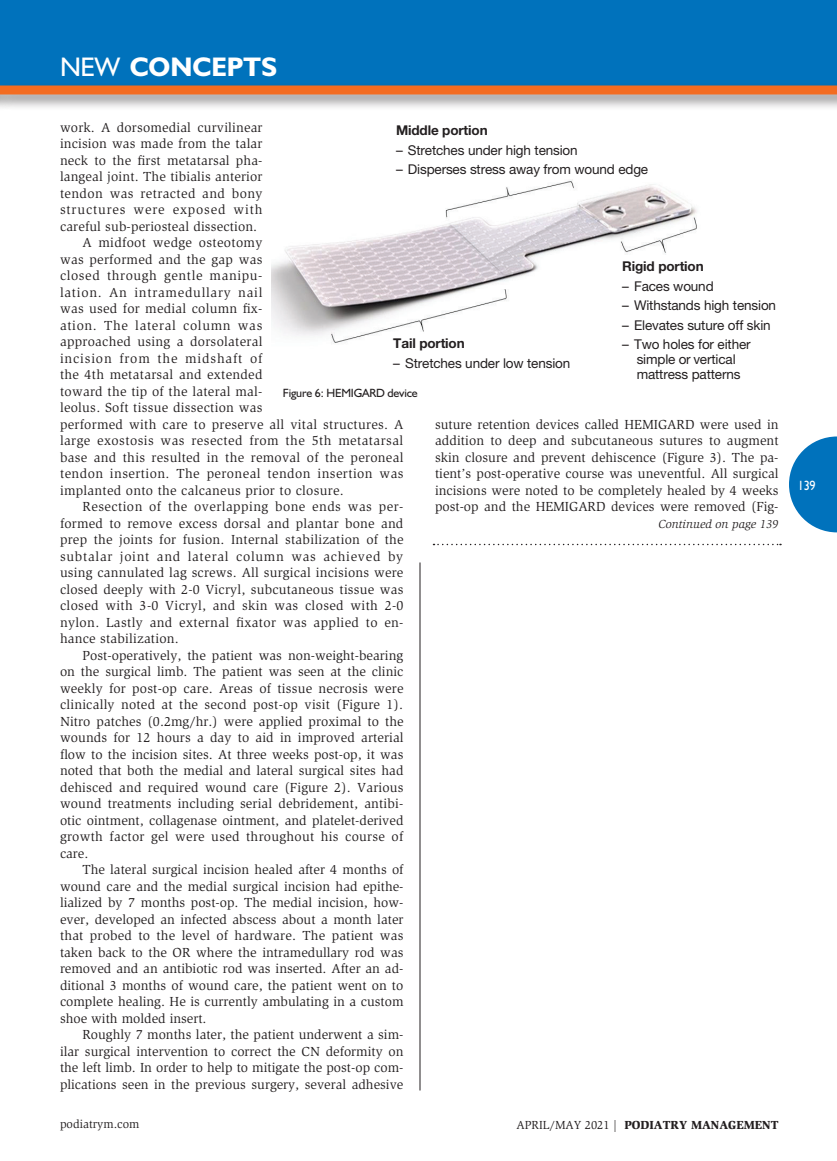
<style>
.page{position:relative;width:837px;height:1161px;background:#fff}
.page>*{position:absolute;margin:0;border:0;box-sizing:border-box;transform-origin:0 0}
.t1{font:700 27px "Humanist 521 BT";color:#fff}
._2011-Global_Text{font:13.5px/16.5px "Slimbach";letter-spacing:.02em;color:#231f20;text-align:justify}
._2011-Sidebar_Text{font:13.5px "Helvetica Neue";letter-spacing:-.01em;color:#231f20}
._2011-Sidebar_Text-2{font:700 13.5px "Helvetica Neue";letter-spacing:-.01em;color:#231f20}
.t2{font:13.5px "Humanist 521 BT";color:#fff;scale:.9 1}
.t3{font:900 12px "Slimbach";color:#231f20}
._2011-Photo_Caption{font:12px "Humanist 521 BT";letter-spacing:-.015em;color:#231f20}
.t4{font:italic 12px "Slimbach";color:#231f20}
.t5{font:12px "Slimbach";color:#231f20}
.s1{font-weight:400}
</style>
<div class="page">
<svg style="left:789px;top:436px;width:48px;height:96px"></svg>
<div style="left:0;top:0;width:837px;height:88px;background:#0072bc"></div>
<div style="left:0;top:82px;width:837px;height:29px;background:#231f20;opacity:.5"></div>
<div style="left:0;top:86px;width:837px;height:8px;background:#f36c21"></div>
<svg style="left:434px;top:544px;width:347px;height:1px"></svg>
<hr style="left:420px;top:562px;width:1px;height:528px;background:#231f20">
<img style="left:272px;top:179px;width:425px;height:165px">
<div style="left:393px;top:335px;width:185px;height:43px;background:#fff"></div>
<div style="left:622px;top:259px;width:189px;height:120px;background:#fff"></div>
<p class="t1" style="left:60px;top:50px;width:219px"><span class="s1">NEW</span> CONCEPTS</p>
<p class="_2011-Global_Text" style="left:60px;top:119px;width:204px">work. A dorsomedial curvilinear incision was made from the talar neck to the first metatarsal pha&shy;langeal joint. The tibialis anterior tendon was retracted and bony structures were exposed with careful sub-periosteal dissection.</p>
<p class="_2011-Global_Text" style="left:60px;top:234px;width:345px;text-align:left;text-indent:23px">A midfoot wedge osteotomy<br>was performed and the gap was<br>closed through gentle manipu-<br>lation. An intramedullary nail<br>was used for medial column fix-<br>ation. The lateral column was<br>approached using a dorsolateral<br>incision from the midshaft of<br>the 4th metatarsal and extended<br>toward the tip of the lateral mal-<br>leolus. Soft tissue dissection was<br>performed with care to preserve all vital structures. A large exostosis was resected from the 5th metatarsal base and this resulted in the removal of the peroneal tendon insertion. The peroneal tendon insertion was implanted onto the calcaneus prior to closure.</p>
<p class="_2011-Global_Text" style="left:60px;top:498px;width:345px;text-indent:22px">Resection of the overlapping bone ends was per&shy;formed to remove excess dorsal and plantar bone and prep the joints for fusion. Internal stabilization of the subtalar joint and lateral column was achieved by using cannulated lag screws. All surgical incisions were closed deeply with 2-0 Vicryl, subcutaneous tissue was closed with 3-0 Vicryl, and skin was closed with 2-0 nylon. Lastly and external fixator was applied to en&shy;hance stabilization.</p>
<p class="_2011-Global_Text" style="left:60px;top:647px;width:345px;text-indent:23px">Post-operatively, the patient was non-weight-bearing on the surgical limb. The patient was seen at the clinic weekly for post-op care. Areas of tissue necrosis were clinically noted at the second post-op visit (Figure 1).<br>Nitro patches (0.2mg/hr.) were applied proximal to the wounds for 12 hours a day to aid in improved arterial flow to the incision sites. At three weeks post-op, it was noted that both the medial and lateral surgical sites had dehisced and required wound care (Figure 2). Various wound treatments including serial debridement, antibi&shy;otic ointment, collagenase ointment, and platelet-derived growth factor gel were used throughout his course of care.</p>
<p class="_2011-Global_Text" style="left:60px;top:861px;width:345px;text-indent:23px">The lateral surgical incision healed after 4 months of wound care and the medial surgical incision had epithe&shy;lialized by 7 months post-op. The medial incision, how&shy;ever, developed an infected abscess about a month later that probed to the level of hardware. The patient was taken back to the OR where the intramedullary rod was removed and an antibiotic rod was inserted. After an ad&shy;ditional 3 months of wound care, the patient went on to complete healing. He is currently ambulating in a custom shoe with molded insert.</p>
<p class="_2011-Global_Text" style="left:60px;top:1026px;width:345px;text-indent:22px">Roughly 7 months later, the patient underwent a sim&shy;ilar surgical intervention to correct the CN deformity on the left limb. In order to help to mitigate the post-op com&shy;plications seen in the previous surgery, several adhesive</p>
<p class="_2011-Sidebar_Text-2" style="left:396px;top:122px;width:93px">Middle portion</p>
<p class="_2011-Sidebar_Text" style="left:396px;top:142px;width:183px">– Stretches under high tension</p>
<p class="_2011-Sidebar_Text" style="left:396px;top:161px;width:254px">– Disperses stress away from wound edge</p>
<p class="_2011-Sidebar_Text-2" style="left:622px;top:258px;width:83px">Rigid portion</p>
<p class="_2011-Sidebar_Text" style="left:622px;top:278px;width:93px">– Faces wound</p>
<p class="_2011-Sidebar_Text" style="left:622px;top:297px;width:155px">– Withstands high tension</p>
<p class="_2011-Sidebar_Text" style="left:622px;top:317px;width:150px">– Elevates suture off skin</p>
<p class="_2011-Sidebar_Text" style="left:622px;top:336px;width:130px">– Two holes for either</p>
<p class="_2011-Sidebar_Text" style="left:637px;top:351px;width:100px">simple or vertical</p>
<p class="_2011-Sidebar_Text" style="left:637px;top:366px;width:105px">mattress patterns</p>
<p class="_2011-Sidebar_Text-2" style="left:393px;top:335px;width:73px">Tail portion</p>
<p class="_2011-Sidebar_Text" style="left:393px;top:355px;width:179px">– Stretches under low tension</p>
<p class="_2011-Photo_Caption" style="left:283px;top:385px;width:136px">Figure 6: HEMIGARD device</p>
<p class="_2011-Global_Text" style="left:435px;top:416px;width:345px">suture retention devices called HEMIGARD were used in addition to deep and subcutaneous sutures to augment skin closure and prevent dehiscence (Figure 3). The pa&shy;tient’s post-operative course was uneventful. All surgical incisions were noted to be completely healed by 4 weeks post-op and the HEMIGARD devices were removed (Fig-</p>
<p class="t4" style="left:659px;top:517px;width:121px">Continued on page 139</p>
<p class="t5" style="left:60px;top:1117px;width:81px">podiatrym.com</p>
<p class="t3" style="left:516px;top:1117px;width:264px"><span class="s1">APRIL/MAY 2021 |</span> PODIATRY MANAGEMENT</p>
<p class="t2" style="left:798px;top:477px;width:21px">139</p>
</div>
